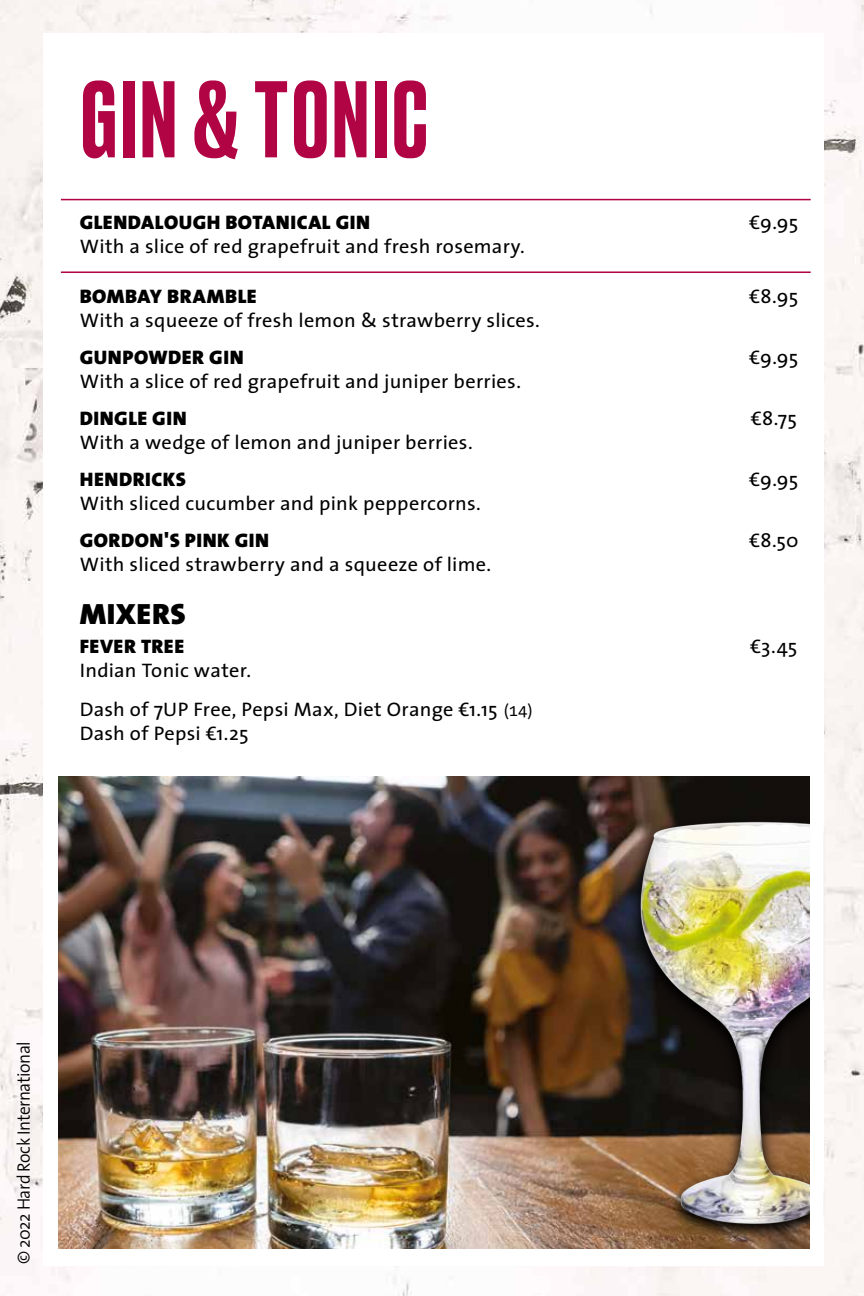
<style>
.page{position:relative;width:864px;height:1296px;background:#fff}
.page>*{position:absolute;margin:0;border:0;box-sizing:border-box;transform-origin:0 0}
.t1{font:500 102.3px "Druk";letter-spacing:.03em;color:#b10444}
.t2{font:29.4px "The Sans Black Caps";letter-spacing:.015em;color:#000}
.t3{font:19.65px/39.2px "The Sans";letter-spacing:.015em;color:#000}
.t4{font:19.65px "The Sans Black Caps";letter-spacing:.03em;color:#000}
.t5{font:300 18px "The Sans";letter-spacing:-.025em;color:#000}
.s1{font-family:"The Sans Correspondence";font-size:16.35px}
</style>
<div class="page">
<img style="left:0;top:0;width:864px;height:1296px">
<div style="left:43px;top:34px;width:781px;height:1232px;background:#fff"></div>
<img style="left:59px;top:776px;width:751px;height:473px">
<div style="left:627px;top:816px;width:199px;height:426px;background:linear-gradient(to bottom,#f5f5f5,#fff)"></div>
<img style="left:619px;top:809px;width:191px;height:440px">
<hr style="left:61px;top:199px;width:750px;height:1px;background:#b10444">
<hr style="left:61px;top:271px;width:750px;height:2px;background:#b10444">
<div style="left:810px;top:769px;width:12px;height:488px;background:#fff"></div>
<svg style="left:858px;top:0;width:6px;height:4px"></svg>
<h1 class="t1" style="left:81px;top:50px;width:348px">GIN &amp; TONIC</h1>
<p class="t4" style="left:80px;top:205px;width:292px">GLENDALOUGH BOTANICAL GIN</p>
<p class="t3" style="left:749px;top:202px;width:51px">€9.95</p>
<p class="t3" style="left:80px;top:226px;width:447px">With a slice of red grapefruit and fresh rosemary.</p>
<p class="t4" style="left:80px;top:279px;width:178px">BOMBAY BRAMBLE</p>
<p class="t3" style="left:749px;top:276px;width:51px">€8.95</p>
<p class="t3" style="left:80px;top:300px;width:462px">With a squeeze of fresh lemon &amp; strawberry slices.</p>
<p class="t4" style="left:80px;top:340px;width:165px">GUNPOWDER GIN</p>
<p class="t3" style="left:749px;top:337px;width:51px">€9.95</p>
<p class="t3" style="left:80px;top:361px;width:443px">With a slice of red grapefruit and juniper berries.</p>
<p class="t4" style="left:80px;top:401px;width:108px">DINGLE GIN</p>
<p class="t3" style="left:751px;top:398px;width:48px">€8.75</p>
<p class="t3" style="left:80px;top:422px;width:394px">With a wedge of lemon and juniper berries.</p>
<p class="t4" style="left:80px;top:462px;width:108px">HENDRICKS</p>
<p class="t3" style="left:749px;top:459px;width:51px">€9.95</p>
<p class="t3" style="left:80px;top:483px;width:403px">With sliced cucumber and pink peppercorns.</p>
<p class="t4" style="left:80px;top:523px;width:191px">GORDON'S PINK GIN</p>
<p class="t3" style="left:749px;top:520px;width:51px">€8.50</p>
<p class="t3" style="left:80px;top:544px;width:413px">With sliced strawberry and a squeeze of lime.</p>
<h2 class="t2" style="left:80px;top:590px;width:107px">MIXERS</h2>
<p class="t4" style="left:80px;top:629px;width:106px">FEVER TREE</p>
<p class="t3" style="left:750px;top:626px;width:49px">€3.45</p>
<p class="t3" style="left:80px;top:650px;width:454px">Indian Tonic water.<br>Dash of 7UP Free, Pepsi Max, Diet Orange €1.15 <span class="s1">(14)</span></p>
<p class="t3" style="left:80px;top:713px;width:170px">Dash of Pepsi €1.25</p>
<p class="t5" style="left:9px;top:1264px;width:224px;rotate:-90deg">© 2022 Hard Rock International</p>
</div>
